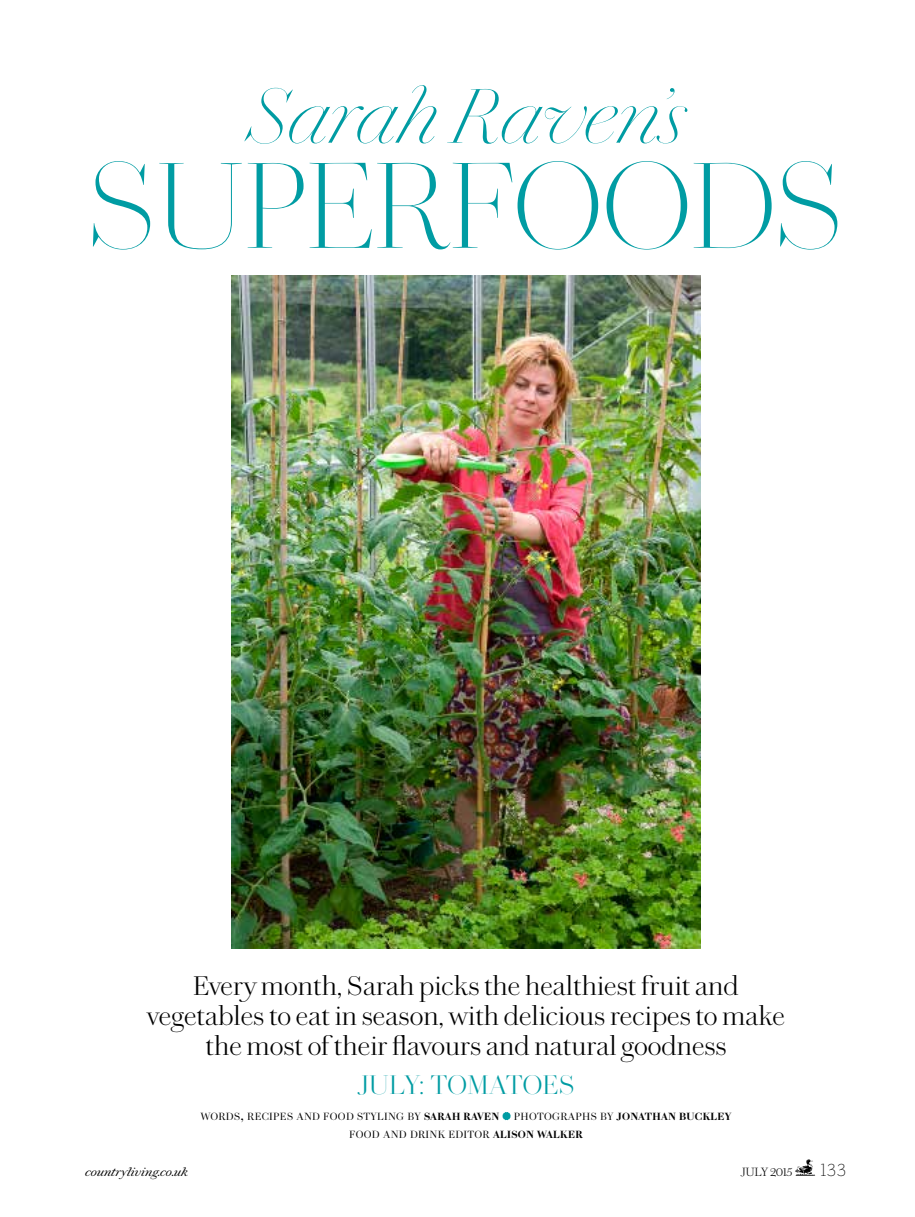
<style>
.page{position:relative;width:915px;height:1217px;background:#fff}
.page>*{position:absolute;margin:0;border:0;box-sizing:border-box;transform-origin:0 0}
.t1{font:200 123px "Chiswick Poster";color:#009ca3}
.t2{font:italic 200 77.85px "Chiswick Poster";color:#009ca3}
.t3{font:300 27px/30px "Chiswick Deck";color:#000;text-align:center}
.t4{font:300 27px "Chiswick Poster";letter-spacing:.01em;color:#009ca3}
.t5{font:18px "Marian 1554 Text";color:#000}
.t6{font:italic 12px "Chiswick Text";color:#000}
.t7{font:200 12px "Chiswick Text";color:#000}
.t8{font:10.5px/18px "Chiswick Deck";letter-spacing:.03em;color:#000}
.s1{font-size:15px}
.s2{font-weight:700}
</style>
<div class="page">
<img style="left:231px;top:275px;width:469px;height:673px">
<svg style="left:502px;top:1112px;width:8px;height:7px"></svg>
<svg style="left:795px;top:1159px;width:21px;height:17px"></svg>
<h2 class="t2" style="left:247px;top:71px;width:438px">Sarah Raven’s</h2>
<h1 class="t1" style="left:87px;top:135px;width:758px">SUPERFOODS</h1>
<p class="t3" style="left:147px;top:971px;width:639px">Every month, Sarah picks the healthiest fruit and vegetables to eat in season, with delicious recipes to make the most of their flavours and natural goodness</p>
<p class="t4" style="left:357px;top:1068px;width:219px">JULY: TOMATOES</p>
<p class="t8" style="left:200px;top:1107px;width:300px">WORDS<span class="s1">,</span> RECIPES AND FOOD STYLING BY <span class="s2">SARAH RAVEN</span></p>
<p class="t8" style="left:349px;top:1107px;width:384px;text-indent:164px">PHOTOGRAPHS BY <span class="s2">JONATHAN BUCKLEY<br></span>FOOD AND DRINK EDITOR <span class="s2">ALISON WALKER</span></p>
<p class="t6" style="left:85px;top:1164px;width:104px">countryliving.co.uk</p>
<p class="t7" style="left:740px;top:1164px;width:54px">JULY 2015</p>
<p class="t5" style="left:820px;top:1158px;width:27px">133</p>
</div>
